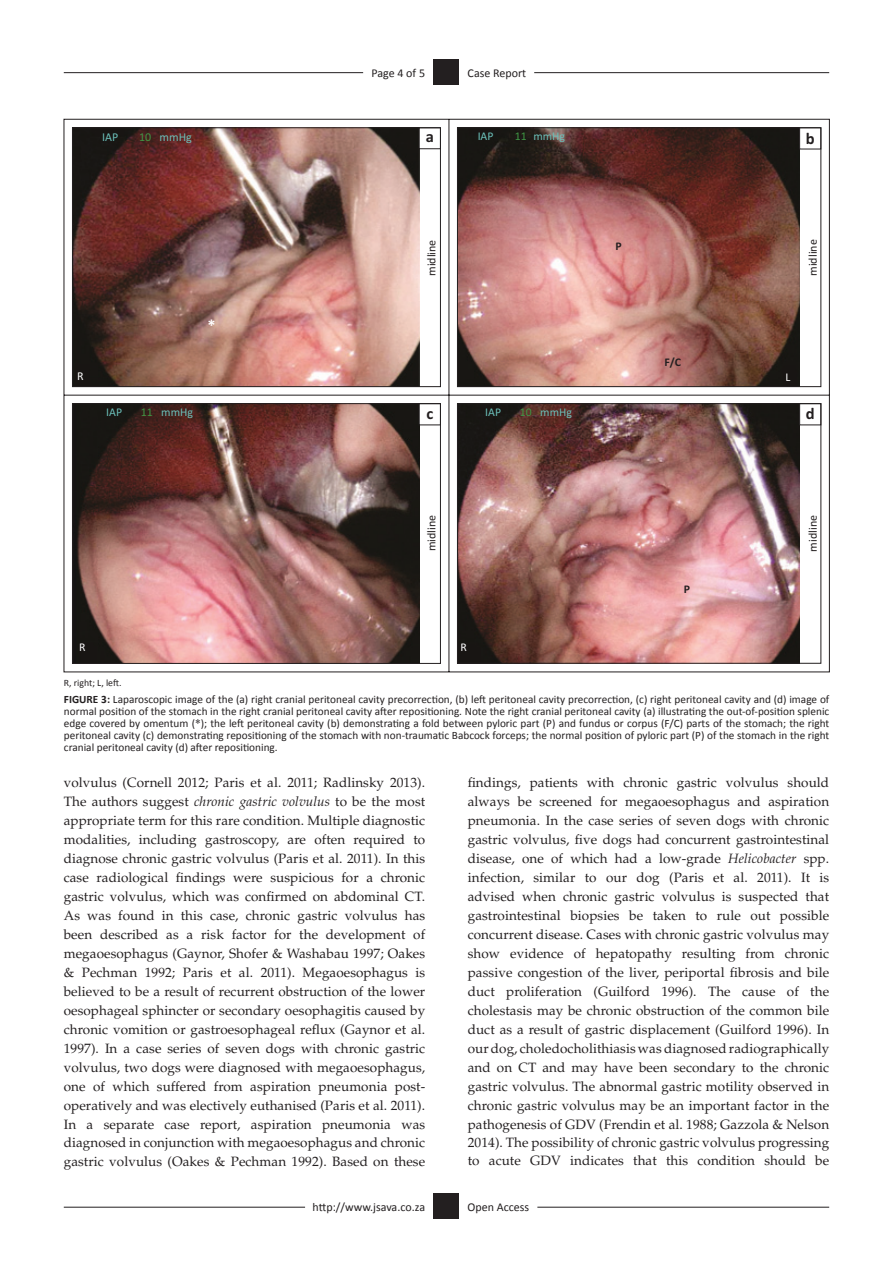
<style>
.page{position:relative;width:893px;height:1263px;background:#fff}
.page>*{position:absolute;margin:0;border:0;box-sizing:border-box;transform-origin:0 0}
.t1{font:700 16.5px "Calibri";color:#231f20}
.t2{font:700 16.5px "Calibri";color:#fff}
.Body_text_first{font:13.5px/18.9px "Palatino";letter-spacing:.005em;color:#231f20;text-align:justify}
.t3{font:12px "Calibri";color:#231f20}
.t4{font:12px "Calibri";color:#6bbfb9}
.t5{font:12px "Calibri";color:#fff}
.t6{font:11.85px "Calibri";color:#6bbfb9}
.t7{font:11.85px "Calibri";color:#409644}
.t8{font:11.85px "Calibri";color:#fff}
.t9{font:11.7px "Calibri";color:#6bbfb9}
.t10{font:700 11.7px "Calibri";color:#231f20}
.t11{font:11.7px "Calibri";color:#fff}
.t12{font:11.7px "Calibri";color:#409644}
.Figure_title{font:11.25px/12px "Calibri";color:#231f20;text-align:justify}
.Table_sourceline__-F{font:9.75px "Calibri";color:#231f20}
.s1{color:#409644}
.s2{font-weight:700}
.s3{font-family:"Times New Roman"}
.s4{font-style:italic}
</style>
<div class="page">
<hr style="left:64px;top:72px;width:299px;height:1px;background:#231f20">
<hr style="left:501px;top:72px;width:328px;height:1px;background:#231f20">
<div style="left:501px;top:69px;width:33px;height:8px;background:#fff"></div>
<hr style="left:64px;top:1207px;width:249px;height:1px;background:#231f20">
<div style="left:305px;top:1204px;width:120px;height:7px;background:#fff"></div>
<hr style="left:537px;top:1207px;width:292px;height:1px;background:#231f20">
<div style="left:434px;top:59px;width:25px;height:26px;background:#231f20"></div>
<div style="left:434px;top:1193px;width:25px;height:26px;background:#231f20"></div>
<img style="left:64px;top:119px;width:766px;height:553px">
<p class="t4" style="left:102px;top:129px;width:18px">IAP</p>
<p class="t4" style="left:139px;top:129px;width:54px"><span class="s1">10</span> mmHg</p>
<p class="t5" style="left:77px;top:369px;width:8px">R</p>
<p class="t2" style="left:208px;top:316px;width:10px">*</p>
<p class="t7" style="left:141px;top:404px;width:13px">11</p>
<p class="t6" style="left:106px;top:404px;width:17px">IAP</p>
<p class="t6" style="left:161px;top:404px;width:33px">mmHg</p>
<p class="t8" style="left:79px;top:639px;width:8px">R</p>
<p class="t3" style="left:372px;top:65px;width:55px">Page 4 of 5</p>
<p class="t3" style="left:468px;top:65px;width:60px">Case Report</p>
<p class="t1" style="left:426px;top:126px;width:10px">a</p>
<p class="t9" style="left:478px;top:129px;width:17px">IAP</p>
<p class="t9" style="left:515px;top:129px;width:52px"><span class="s1">11</span> mmHg</p>
<p class="t1" style="left:806px;top:128px;width:10px">b</p>
<p class="t3" style="left:424px;top:276px;width:38px;rotate:-90deg">midline</p>
<p class="t10" style="left:615px;top:239px;width:8px">P</p>
<p class="t3" style="left:805px;top:276px;width:38px;rotate:-90deg">midline</p>
<p class="t10" style="left:664px;top:355px;width:18px">F/C</p>
<p class="t11" style="left:785px;top:369px;width:6px">L</p>
<p class="t1" style="left:426px;top:403px;width:8px">c</p>
<p class="t12" style="left:520px;top:405px;width:13px">10</p>
<p class="t9" style="left:485px;top:405px;width:17px">IAP</p>
<p class="t9" style="left:540px;top:405px;width:33px">mmHg</p>
<p class="t1" style="left:806px;top:404px;width:10px">d</p>
<p class="t3" style="left:424px;top:551px;width:38px;rotate:-90deg">midline</p>
<p class="t3" style="left:805px;top:552px;width:38px;rotate:-90deg">midline</p>
<p class="t10" style="left:684px;top:581px;width:8px">P</p>
<p class="t11" style="left:460px;top:640px;width:8px">R</p>
<p class="Table_sourceline__-F" style="left:64px;top:677px;width:59px">R, right; L, left.</p>
<p class="Figure_title" style="left:64px;top:693px;width:767px"><span class="s2">FIGURE 3:</span> Laparoscopic image of the (a) right cranial peritoneal cavity precorrection, (b) left peritoneal cavity precorrection, (c) right peritoneal cavity and (d) image of normal position of the stomach in the right cranial peritoneal cavity after repositioning. Note the right cranial peritoneal cavity (a) illustrating the out-of-position splenic edge covered by omentum (<span class="s3">*</span>); the left peritoneal cavity (b) demonstrating a fold between pyloric part (P) and fundus or corpus (F/C) parts of the stomach; the right peritoneal cavity (c) demonstrating repositioning of the stomach with non-traumatic Babcock forceps; the normal position of pyloric part (P) of the stomach in the right cranial peritoneal cavity (d) after repositioning.</p>
<p class="Body_text_first" style="left:64px;top:773px;width:363px">volvulus (Cornell 2012; Paris et al. 2011; Radlinsky 2013).<br>The authors suggest <span class="s4">chronic gastric volvulus</span> to be the most appropriate term for this rare condition. Multiple diagnostic modalities, including gastroscopy, are often required to diagnose chronic gastric volvulus (Paris et al. 2011). In this case radiological findings were suspicious for a chronic gastric volvulus, which was confirmed on abdominal CT.<br>As was found in this case, chronic gastric volvulus has been described as a risk factor for the development of megaoesophagus (Gaynor, Shofer &amp; Washabau 1997; Oakes &amp; Pechman 1992; Paris et al. 2011). Megaoesophagus is believed to be a result of recurrent obstruction of the lower oesophageal sphincter or secondary oesophagitis caused by chronic vomition or gastroesophageal reflux (Gaynor et al.<br>1997). In a case series of seven dogs with chronic gastric volvulus, two dogs were diagnosed with megaoesophagus, one of which suffered from aspiration pneumonia post&shy;operatively and was electively euthanised (Paris et al. 2011).<br>In a separate case report, aspiration pneumonia was diagnosed in conjunction with megaoesophagus and chronic gastric volvulus (Oakes &amp; Pechman 1992). Based on these</p>
<p class="Body_text_first" style="left:468px;top:773px;width:363px">findings, patients with chronic gastric volvulus should always be screened for megaoesophagus and aspiration pneumonia. In the case series of seven dogs with chronic gastric volvulus, five dogs had concurrent gastrointestinal disease, one of which had a low-grade <span class="s4">Helicobacter</span> spp. infection, similar to our dog (Paris et al. 2011). It is advised when chronic gastric volvulus is suspected that gastrointestinal biopsies be taken to rule out possible concurrent disease. Cases with chronic gastric volvulus may show evidence of hepatopathy resulting from chronic passive congestion of the liver, periportal fibrosis and bile duct proliferation (Guilford 1996). The cause of the cholestasis may be chronic obstruction of the common bile duct as a result of gastric displacement (Guilford 1996). In our dog, choledocholithiasis was diagnosed radiographically and on CT and may have been secondary to the chronic gastric volvulus. The abnormal gastric motility observed in chronic gastric volvulus may be an important factor in the pathogenesis of GDV (Frendin et al. 1988; Gazzola &amp; Nelson 2014). The possibility of chronic gastric volvulus progressing to acute GDV indicates that this condition should be</p>
<p class="t3" style="left:313px;top:1199px;width:114px">http://www.jsava.co.za</p>
<p class="t3" style="left:468px;top:1199px;width:63px">Open Access</p>
</div>
